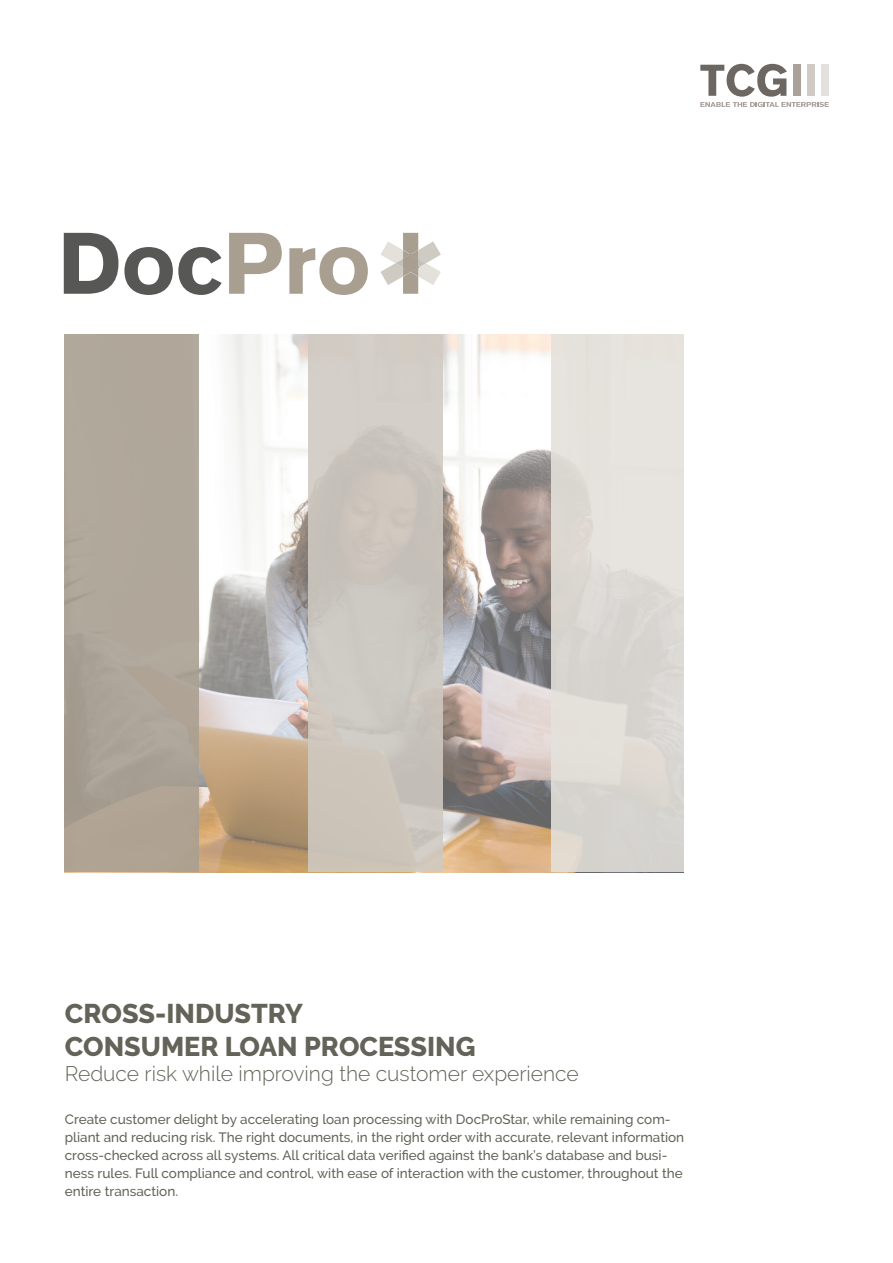
<style>
.page{position:relative;width:893px;height:1263px;background:#fff}
.page>*{position:absolute;margin:0;border:0;box-sizing:border-box;transform-origin:0 0}
.t1{font:800 27px "Raleway";color:#636359}
.t2{font:300 21px "Raleway";color:#636359}
.t3{font:500 13.5px/18px "Raleway";color:#636359}
</style>
<div class="page">
<svg style="left:229px;top:233px;width:53px;height:61px"></svg>
<svg style="left:289px;top:247px;width:79px;height:48px"></svg>
<svg style="left:64px;top:233px;width:54px;height:61px"></svg>
<svg style="left:124px;top:247px;width:98px;height:48px"></svg>
<svg style="left:380px;top:233px;width:61px;height:61px"></svg>
<svg style="left:700px;top:64px;width:129px;height:43px"></svg>
<img style="left:199px;top:335px;width:352px;height:537px">
<div style="left:65px;top:335px;width:134px;height:537px;background:#b0a79a"></div>
<div style="left:308px;top:335px;width:134px;height:537px;background:#cfcac2"></div>
<div style="left:551px;top:335px;width:133px;height:537px;background:#e4e1db"></div>
<p class="t1" style="left:65px;top:998px;width:240px">CROSS-INDUSTRY</p>
<p class="t1" style="left:65px;top:1031px;width:412px">CONSUMER LOAN PROCESSING</p>
<p class="t2" style="left:65px;top:1061px;width:515px">Reduce risk while improving the customer experience</p>
<p class="t3" style="left:65px;top:1110px;width:621px">Create customer delight by accelerating loan processing with DocProStar, while remaining com&shy;pliant and reducing risk. The right documents, in the right order with accurate, relevant information cross-checked across all systems. All critical data verified against the bank’s database and busi&shy;ness rules. Full compliance and control, with ease of interaction with the customer, throughout the entire transaction.</p>
</div>
